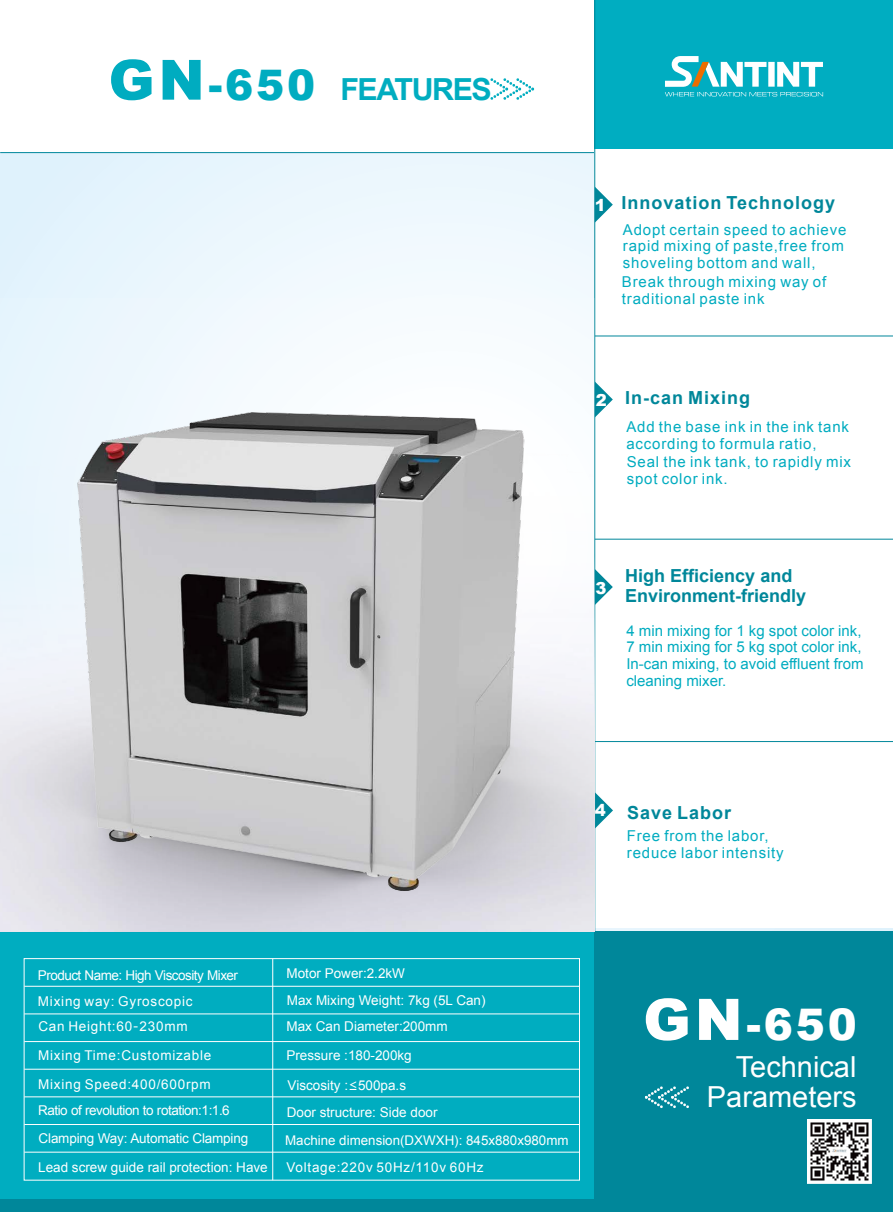
<style>
.page{position:relative;width:893px;height:1212px;background:#fff}
.page>*{position:absolute;margin:0;border:0;box-sizing:border-box;transform-origin:0 0}
.t1{font:900 43.5px "Arial";color:#fff}
.t2{font:700 30.45px "Arial";letter-spacing:-.045em;color:#00adc0}
.t3{font:28.95px/30.3px "Arial";color:#fff;text-align:right}
.t4{font:700 18px "Arial";letter-spacing:.055em;color:#00879a}
.t5{font:700 18px/20.1px "Arial";color:#00879a}
.t6{font:900 16.5px "Arial";color:#fff}
.t7{font:15px/16.8px "Arial";letter-spacing:.055em;color:#00acc0}
.t8{font:15px/16.8px "Arial";color:#00acc0}
.t9{font:13.5px/28.7px "Arial";color:#fff}
.t10{font:13.5px/25.8px "Arial";letter-spacing:.055em;color:#fff}
.t11{font:13.35px "Arial";color:#fff}
.s1{font-weight:900;font-size:55.5px;color:#00acc0}
.s2{font-weight:900;font-size:42.15px;color:#00acc0}
.s3{font-family:"Microsoft Ya Hei"}
.s4{font-size:57.3px}
</style>
<div class="page">
<div style="left:0;top:152px;width:893px;height:779px;background:#ecf7fd"></div>
<div style="left:595px;top:0;width:298px;height:152px;background:#00adc1"></div>
<svg style="left:665px;top:56px;width:158px;height:40px"></svg>
<hr style="left:0;top:152px;width:893px;height:1px;background:#00879b">
<div style="left:0;top:931px;width:595px;height:280px;background:#00adc0"></div>
<div style="left:595px;top:931px;width:298px;height:281px;background:#00879a"></div>
<div style="left:0;top:1199px;width:893px;height:13px;background:#00879a"></div>
<hr style="left:0;top:931px;width:893px;height:1px;background:#00879a">
<div style="left:595px;top:149px;width:298px;height:778px;background:#fff"></div>
<hr style="left:594px;top:0;width:1px;height:1212px;background:#00879a">
<svg style="left:595px;top:187px;width:18px;height:36px"></svg>
<hr style="left:595px;top:336px;width:298px;height:1px;background:#00879a">
<svg style="left:595px;top:381px;width:18px;height:36px"></svg>
<hr style="left:595px;top:539px;width:298px;height:1px;background:#00879a">
<svg style="left:595px;top:792px;width:18px;height:36px"></svg>
<hr style="left:595px;top:741px;width:298px;height:1px;background:#00879a">
<svg style="left:595px;top:569px;width:18px;height:36px"></svg>
<svg style="left:490px;top:78px;width:44px;height:22px"></svg>
<svg style="left:645px;top:1086px;width:44px;height:22px"></svg>
<hr style="left:24px;top:986px;width:555px;height:1px;background:#fff">
<hr style="left:24px;top:1013px;width:555px;height:1px;background:#fff">
<hr style="left:24px;top:1041px;width:555px;height:1px;background:#fff">
<hr style="left:24px;top:1069px;width:555px;height:1px;background:#fff">
<hr style="left:24px;top:1096px;width:555px;height:1px;background:#fff">
<hr style="left:24px;top:1124px;width:555px;height:1px;background:#fff">
<div style="left:24px;top:958px;width:556px;height:222px;border:1px solid #fff"></div>
<hr style="left:24px;top:1152px;width:555px;height:1px;background:#fff">
<hr style="left:272px;top:958px;width:1px;height:222px;background:#fff">
<img style="left:808px;top:1119px;width:64px;height:64px">
<div style="left:340px;top:315px;width:214px;height:28px;background:#f7fbfe"></div>
<img style="left:1px;top:343px;width:593px;height:588px">
<h2 class="t2" style="left:109px;top:69px;width:385px"><span class="s1">GN</span><span class="s2">-650</span> FEATURES</h2>
<p class="t6" style="left:595px;top:193px;width:13px">1</p>
<p class="t4" style="left:622px;top:191px;width:215px">Innovation Technology</p>
<p class="t7" style="left:623px;top:221px;width:225px">Adopt certain speed to achieve rapid mixing of paste,free from shoveling bottom and wall,</p>
<p class="t7" style="left:622px;top:274px;width:206px">Break through mixing way of traditional paste ink</p>
<p class="t6" style="left:596px;top:388px;width:13px">2</p>
<p class="t4" style="left:625px;top:386px;width:126px">In-can Mixing</p>
<p class="t7" style="left:626px;top:418px;width:224px">Add the base ink in the ink tank according to formula ratio,</p>
<p class="t7" style="left:627px;top:454px;width:226px">Seal the ink tank, to rapidly mix spot color ink.</p>
<p class="t6" style="left:596px;top:576px;width:13px">3</p>
<p class="t5" style="left:625px;top:566px;width:183px">High Efficiency and<br>Environment-friendly</p>
<p class="t8" style="left:626px;top:622px;width:239px">4 min mixing for 1 kg spot color ink,<br>7 min mixing for 5 kg spot color ink,<br>In-can mixing, to avoid effluent from cleaning mixer.</p>
<p class="t6" style="left:595px;top:798px;width:13px">4</p>
<p class="t4" style="left:627px;top:801px;width:106px">Save Labor</p>
<p class="t7" style="left:627px;top:828px;width:158px">Free from the labor, reduce labor intensity</p>
<p class="t10" style="left:38px;top:962px;width:202px">Product Name: High Viscosity Mixer<br>Mixing way: Gyroscopic<br>Can Height:60<span class="s3">-</span>230mm</p>
<p class="t10" style="left:38px;top:1041px;width:175px;line-height:29px">Mixing Time:Customizable<br>Mixing Speed:400/600rpm</p>
<p class="t9" style="left:286px;top:959px;width:120px">Motor Power:2.2kW</p>
<p class="t9" style="left:287px;top:986px;width:200px">Max Mixing Weight: 7kg (5L Can)</p>
<p class="t9" style="left:286px;top:1013px;width:163px;line-height:28.2px">Max Can Diameter:200mm<br>Pressure :180-200kg</p>
<p class="t9" style="left:288px;top:1071px;width:120px">Viscosity :<span class="s3">≤</span>500pa.s</p>
<p class="t9" style="left:38px;top:1096px;width:231px">Ratio of revolution to rotation:1:1.6<br>Clamping Way: Automatic Clamping<br>Lead screw guide rail protection: Have</p>
<p class="t9" style="left:287px;top:1098px;width:152px">Door structure: Side door</p>
<p class="t11" style="left:285px;top:1131px;width:285px">Machine dimension(DXWXH): 845x880x980mm</p>
<p class="t10" style="left:286px;top:1154px;width:199px">Voltage:220v 50Hz/110v 60Hz</p>
<h1 class="t1" style="left:643px;top:993px;width:215px"><span class="s4">GN</span>-650</h1>
<h3 class="t3" style="left:707px;top:1051px;width:151px">Technical<br>Parameters</h3>
</div>
